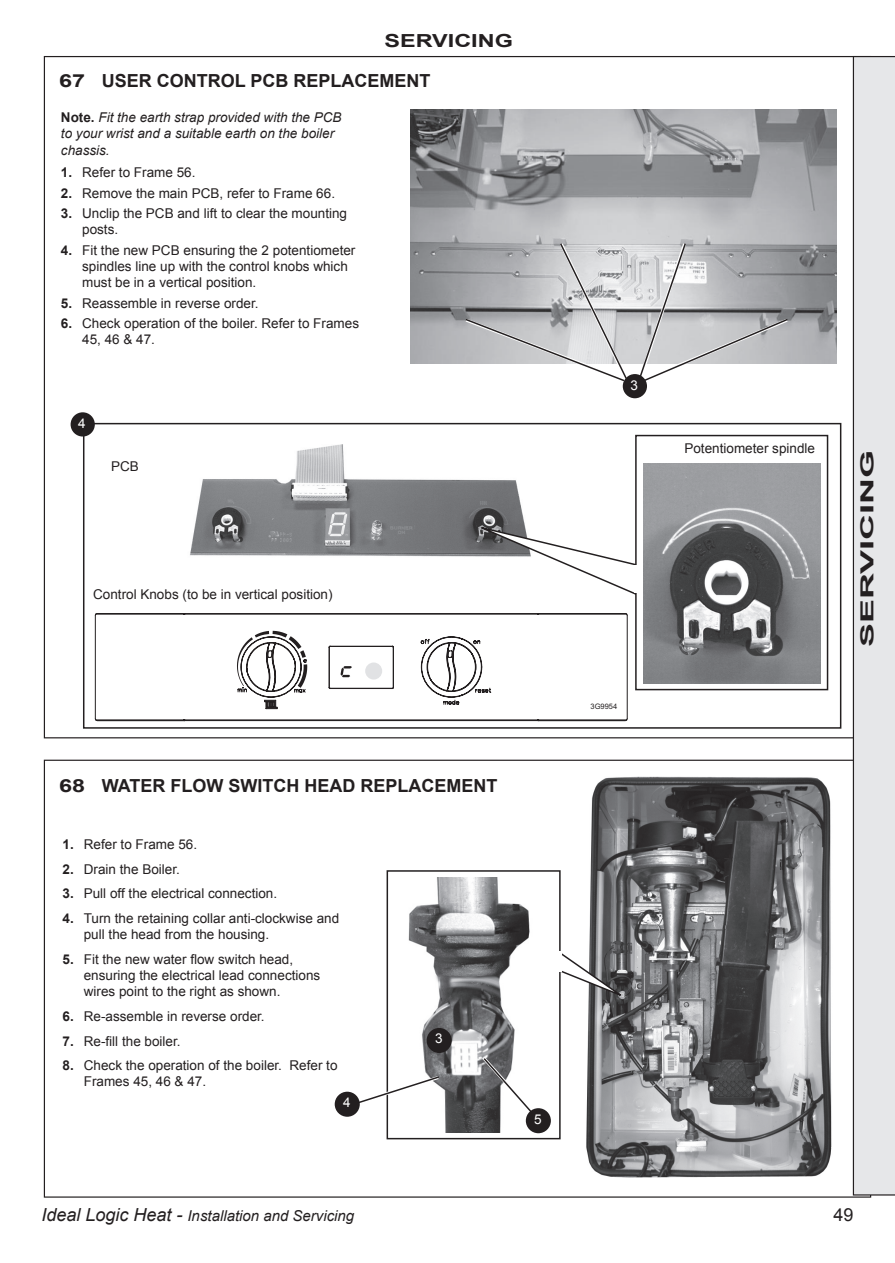
<style>
.page{position:relative;width:895px;height:1263px;background:#fff}
.page>*{position:absolute;margin:0;border:0;box-sizing:border-box;transform-origin:0 0}
.t1{font:700 18px "Arial";color:#231f20}
.t2{font:700 18px "Arial";color:#231f20;scale:1.3 1}
.t3{font:700 18px "Arial";color:#231f20;scale:2 1}
.t4{font:18px "Arial";color:#231f20}
.t5{font:italic 15px "Arial";color:#231f20}
.t6{font:13.5px/16.2px "Arial";color:#231f20}
.t7{font:italic 13.5px/16.2px "Arial";color:#231f20}
.t8{font:13.5px "Arial";color:#fff}
.t9{font:7.5px "Arial";color:#231f20}
.s1{font-weight:700;font-style:normal}
.s2{font-weight:700}
.s3{font-size:18px}
</style>
<div class="page">
<img style="left:586px;top:777px;width:246px;height:401px">
<svg style="left:560px;top:943px;width:62px;height:54px"></svg>
<div style="left:386px;top:870px;width:174px;height:269px;border:2px solid #231f20"></div>
<img style="left:408px;top:877px;width:143px;height:255px">
<img style="left:190px;top:444px;width:335px;height:113px">
<svg style="left:479px;top:526px;width:156px;height:69px"></svg>
<div style="left:635px;top:435px;width:193px;height:255px;border:2px solid #231f20"></div>
<img style="left:411px;top:110px;width:425px;height:254px">
<svg style="left:637px;top:240px;width:154px;height:143px"></svg>
<svg style="left:462px;top:240px;width:167px;height:141px;background:#c3c4c6"></svg>
<div style="left:622px;top:374px;width:25px;height:24px;background:#231f20;border-radius:50%"></div>
<img style="left:643px;top:463px;width:177px;height:221px">
<div style="left:634px;top:565px;width:6px;height:28px;background:#fff"></div>
<div style="left:83px;top:423px;width:758px;height:306px;border:2px solid #231f20"></div>
<div style="left:71px;top:412px;width:24px;height:25px;background:#231f20;border-radius:50%"></div>
<svg style="left:95px;top:613px;width:532px;height:108px"></svg>
<svg style="left:237px;top:631px;width:70px;height:78px"></svg>
<svg style="left:328px;top:636px;width:163px;height:69px"></svg>
<div style="left:365px;top:662px;width:17px;height:18px;background:#e1e2e4;border-radius:50%"></div>
<div style="left:556px;top:951px;width:5px;height:21px;background:#fff"></div>
<div style="left:426px;top:1028px;width:25px;height:25px;background:#231f20;border-radius:50%"></div>
<div style="left:335px;top:1092px;width:25px;height:25px;background:#231f20;border-radius:50%"></div>
<svg style="left:348px;top:1074px;width:94px;height:34px"></svg>
<svg style="left:479px;top:1054px;width:66px;height:72px"></svg>
<div style="left:526px;top:1108px;width:25px;height:25px;background:#231f20;border-radius:50%"></div>
<div style="left:852px;top:56px;width:43px;height:1140px;background:#e6e7e9"></div>
<h1 class="t2" style="left:384px;top:29px;width:98px">SERVICING</h1>
<h1 class="t2" style="left:59px;top:69px;width:86px">67 USER CONTROL</h1>
<h1 class="t1" style="left:250px;top:69px;width:118px">PCB REPLACEMENT</h1>
<p class="t7" style="left:61px;top:109px;width:282px"><span class="s1">NOTE.</span> Fit the earth strap provided with the PCB to your wrist and a suitable earth on the boiler chassis.</p>
<p class="t6" style="left:61px;top:164px;width:136px"><span class="s2">1.</span> Refer to Frame 56.</p>
<p class="t6" style="left:61px;top:185px;width:276px"><span class="s2">2.</span> Remove the main PCB, refer to Frame 66.</p>
<p class="t6" style="left:82px;top:205px;width:266px;text-indent:-21px"><span class="s2">3.</span> Unclip the PCB and lift to clear the mounting posts.</p>
<p class="t6" style="left:82px;top:242px;width:275px;text-indent:-21px"><span class="s2">4.</span> Fit the new PCB ensuring the 2 potentiometer spindles line up with the control knobs which must be in a vertical position.</p>
<p class="t6" style="left:61px;top:295px;width:199px"><span class="s2">5.</span> Reassemble in reverse order.</p>
<p class="t6" style="left:82px;top:315px;width:278px;text-indent:-21px"><span class="s2">6.</span> Check operation of the boiler. Refer to Frames<br>45, 46 &amp; 47.</p>
<p class="t8" style="left:78px;top:414px;width:9px">4</p>
<p class="t6" style="left:111px;top:458px;width:29px">PCB</p>
<p class="t6" style="left:93px;top:587px;width:241px">Control Knobs (to be in vertical position)</p>
<h1 class="t2" style="left:59px;top:774px;width:65px">68 WATER</h1>
<h1 class="t1" style="left:170px;top:774px;width:26px">FLOW</h1>
<h1 class="t1" style="left:228px;top:774px;width:25px">SWITC</h1>
<h1 class="t1" style="left:286px;top:774px;width:149px">H HEAD REPLACEMENT</h1>
<p class="t6" style="left:63px;top:836px;width:136px"><span class="s2">1.</span> Refer to Frame 56.</p>
<p class="t6" style="left:63px;top:861px;width:119px"><span class="s2">2.</span> Drain the Boiler.</p>
<p class="t6" style="left:63px;top:886px;width:216px"><span class="s2">3.</span> Pull off the electrical connection.</p>
<p class="t6" style="left:84px;top:910px;width:257px;text-indent:-21px"><span class="s2">4.</span> Turn the retaining collar anti-clockwise and pull the head from the housing.</p>
<p class="t6" style="left:84px;top:951px;width:238px;text-indent:-21px"><span class="s2">5.</span> Fit the new water flow switch head, ensuring the electrical lead connections wires point to the right as shown.</p>
<p class="t6" style="left:63px;top:1008px;width:204px"><span class="s2">6.</span> Re-assemble in reverse order.</p>
<p class="t6" style="left:63px;top:1033px;width:120px"><span class="s2">7.</span> Re-fill the boiler.</p>
<p class="t6" style="left:84px;top:1058px;width:255px;text-indent:-21px"><span class="s2">8.</span> Check the operation of the boiler. Refer to<br>Frames 45, 46 &amp; 47.</p>
<p class="t8" style="left:343px;top:1093px;width:9px">4</p>
<p class="t5" style="left:41px;top:1206px;width:314px"><span class="s3">Ideal Logic Heat -</span> Installation and Servicing</p>
<p class="t8" style="left:435px;top:1030px;width:9px">3</p>
<p class="t8" style="left:534px;top:1110px;width:9px">5</p>
<p class="t8" style="left:630px;top:376px;width:9px">3</p>
<p class="t9" style="left:590px;top:702px;width:28px">3G9954</p>
<p class="t6" style="left:684px;top:440px;width:132px">Potentiometer spindle</p>
<h1 class="t3" style="left:855px;top:647px;width:100px;rotate:-90deg">SERVICING</h1>
<h1 class="t4" style="left:833px;top:1202px;width:22px">49</h1>
</div>
